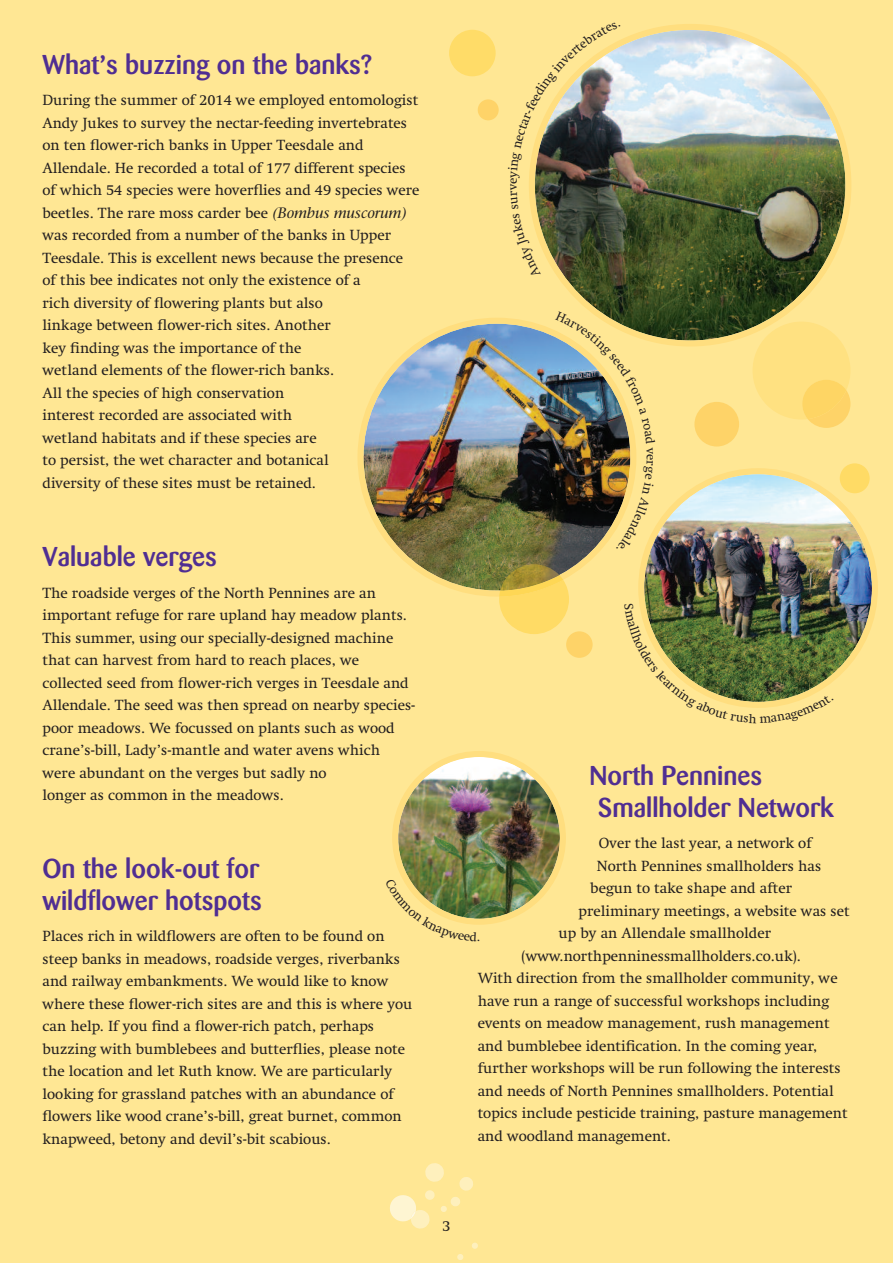
<style>
.page{position:relative;width:893px;height:1263px;background:#ffe794}
.page>*{position:absolute;margin:0;border:0;box-sizing:border-box;transform-origin:0 0}
.t1{font:500 27px/31.5px "Barmeno";color:#502e92}
.t2{font:15px/22.5px "Swift LT Pro";color:#231f20}
.t3{font:12.75px "Swift LT Pro";color:#231f20}
.s1{font-family:"Stone Serif Std";font-weight:500;font-style:italic}
</style>
<div class="page">
<svg style="left:472px;top:1242px;width:6px;height:7px"></svg>
<svg style="left:457px;top:1254px;width:6px;height:6px"></svg>
<svg style="left:390px;top:1163px;width:83px;height:66px"></svg>
<svg style="left:449px;top:30px;width:47px;height:46px"></svg>
<svg style="left:478px;top:99px;width:21px;height:21px"></svg>
<svg style="left:694px;top:402px;width:45px;height:44px"></svg>
<img style="left:559px;top:24px;width:292px;height:322px">
<img style="left:357px;top:318px;width:279px;height:279px">
<img style="left:638px;top:468px;width:240px;height:213px">
<svg style="left:752px;top:322px;width:98px;height:106px"></svg>
<svg style="left:499px;top:575px;width:94px;height:83px"></svg>
<img style="left:500px;top:564px;width:59px;height:26px">
<svg style="left:840px;top:463px;width:30px;height:30px"></svg>
<img style="left:529px;top:24px;width:92px;height:254px">
<img style="left:555px;top:311px;width:100px;height:143px">
<svg style="left:616px;top:461px;width:38px;height:88px"></svg>
<img style="left:638px;top:603px;width:195px;height:105px">
<img style="left:392px;top:751px;width:174px;height:174px">
<h1 class="t1" style="left:43px;top:49px;width:331px">What s buzzing on the banks?</h1>
<h1 class="t1" style="left:99px;top:34px;width:8px">,</h1>
<p class="t2" style="left:43px;top:91px;width:378px">During the summer of 2014 we employed entomologist Andy Jukes to survey the nectar-feeding invertebrates on ten flower-rich banks in Upper Teesdale and Allendale. He recorded a total of 177 different species of which 54 species were hoverflies and 49 species were beetles. The rare moss carder bee <span class="s1">(Bombus muscorum) </span>was recorded from a number of the banks in Upper Teesdale. This is excellent news because the presence of this bee indicates not only the existence of a<br>rich diversity of flowering plants but also<br>linkage between flower-rich sites. Another<br>key finding was the importance of the<br>wetland elements of the flower-rich banks.<br>All the species of high conservation<br>interest recorded are associated with<br>wetland habitats and if these species are<br>to persist, the wet character and botanical<br>diversity of these sites must be retained.</p>
<h1 class="t1" style="left:43px;top:541px;width:176px">Valuable verges</h1>
<p class="t2" style="left:43px;top:583px;width:374px">The roadside verges of the North Pennines are an important refuge for rare upland hay meadow plants.<br>This summer, using our specially-designed machine that can harvest from hard to reach places, we collected seed from flower-rich verges in Teesdale and Allendale. The seed was then spread on nearby species&shy;poor meadows. We focussed on plants such as wood crane’s-bill, Lady’s-mantle and water avens which were abundant on the verges but sadly no<br>longer as common in the meadows.</p>
<h1 class="t1" style="left:43px;top:853px;width:221px">On the look-out for wildflower hotspots</h1>
<p class="t2" style="left:43px;top:927px;width:371px">Places rich in wildflowers are often to be found on steep banks in meadows, roadside verges, riverbanks and railway embankments. We would like to know where these flower-rich sites are and this is where you can help. If you find a flower-rich patch, perhaps buzzing with bumblebees and butterflies, please note the location and let Ruth know. We are particularly looking for grassland patches with an abundance of flowers like wood crane’s-bill, great burnet, common knapweed, betony and devil’s-bit scabious.</p>
<p class="t3" style="left:655px;top:454px;width:8px;rotate:90deg">e</p>
<h1 class="t1" style="left:598px;top:760px;width:237px;text-indent:-8px">North Pennines<br>Smallholder Network</h1>
<p class="t2" style="left:599px;top:833px;width:214px">Over the last year, a network of</p>
<p class="t2" style="left:597px;top:856px;width:226px">North Pennines smallholders has</p>
<p class="t2" style="left:590px;top:878px;width:203px">begun to take shape and after</p>
<p class="t2" style="left:578px;top:901px;width:273px">preliminary meetings, a website was set</p>
<p class="t2" style="left:559px;top:923px;width:214px">up by an Allendale smallholder</p>
<p class="t2" style="left:522px;top:946px;width:281px">(www.northpenninessmallholders.co.uk).</p>
<p class="t2" style="left:478px;top:968px;width:361px">With direction from the smallholder community, we</p>
<p class="t2" style="left:478px;top:991px;width:353px">have run a range of successful workshops including</p>
<p class="t2" style="left:478px;top:1013px;width:353px">events on meadow management, rush management</p>
<p class="t2" style="left:478px;top:1036px;width:341px">and bumblebee identification. In the coming year,</p>
<p class="t2" style="left:478px;top:1058px;width:365px">further workshops will be run following the interests</p>
<p class="t2" style="left:478px;top:1081px;width:358px">and needs of North Pennines smallholders. Potential</p>
<p class="t2" style="left:478px;top:1103px;width:371px">topics include pesticide training, pasture management</p>
<p class="t2" style="left:478px;top:1126px;width:195px">and woodland management.</p>
<p class="t3" style="left:477px;top:932px;width:5px">.</p>
<p class="t2" style="left:442px;top:1216px;width:10px">3</p>
</div>
